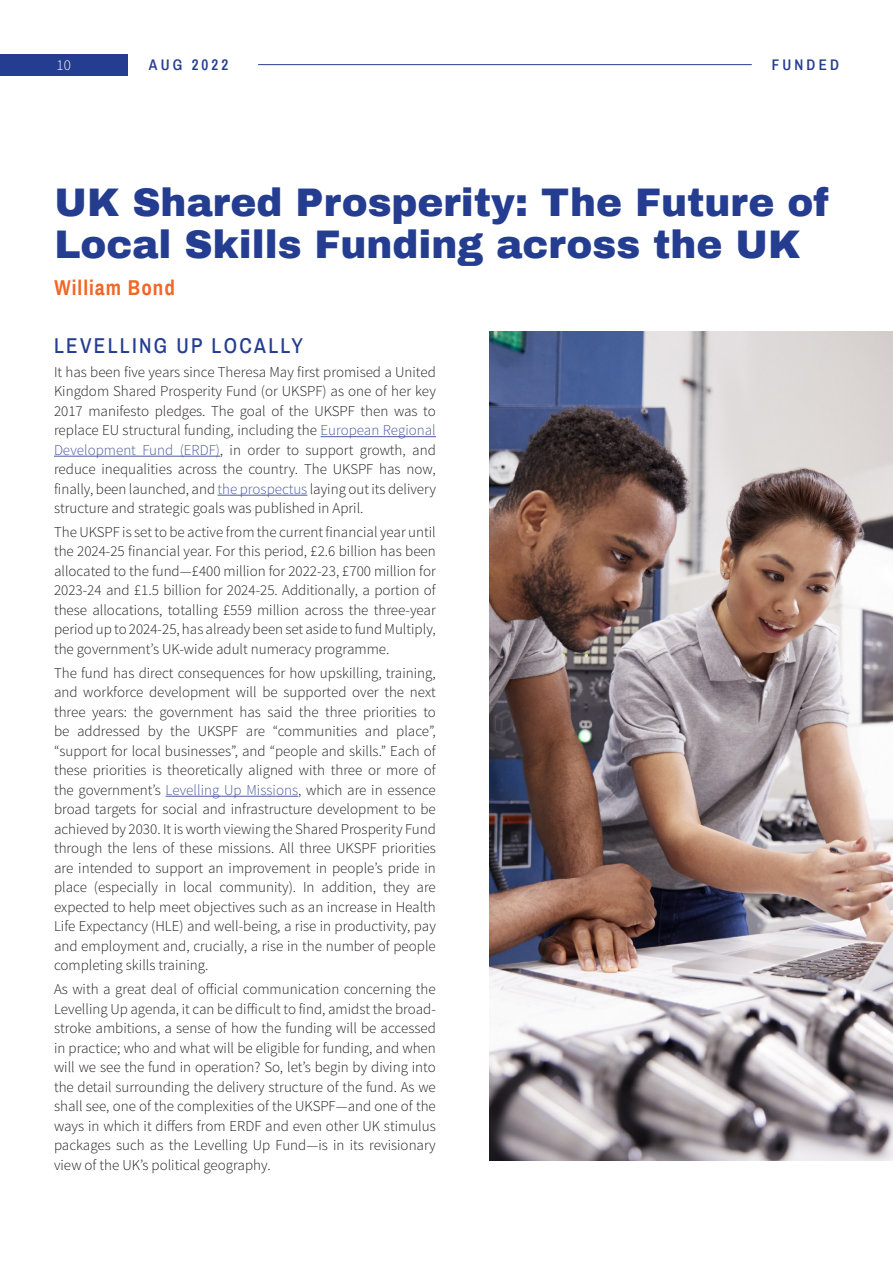
<style>
.page{position:relative;width:893px;height:1263px;background:#fff}
.page>*{position:absolute;margin:0;border:0;box-sizing:border-box;transform-origin:0 0}
.Article_Title{font:900 39px/42px "Archivo";color:#243d91}
.Article_Heading{font:500 21px "Archivo Narrow";letter-spacing:.11em;color:#243d91}
.Article_Author{font:700 21px "Archivo Narrow";letter-spacing:.05em;color:#f26627}
.Article_Pg{font:300 15px/19.5px "Source Sans Pro";color:#231f20;text-align:justify}
.t1{font:600 15px "Archivo Narrow";letter-spacing:.21em;color:#243d91}
.t2{font:300 15px "Source Sans Pro";color:#fff}
.s1{color:#4c59a0}
</style>
<div class="page">
<div style="left:0;top:54px;width:128px;height:21px;background:#243d91"></div>
<hr style="left:258px;top:64px;width:494px;height:1px;background:#243d91">
<hr style="left:321px;top:436px;width:115px;height:1px;background:#4c59a0">
<hr style="left:54px;top:456px;width:166px;height:1px;background:#4c59a0">
<hr style="left:218px;top:495px;width:89px;height:1px;background:#4c59a0">
<hr style="left:166px;top:796px;width:132px;height:1px;background:#4c59a0">
<img style="left:489px;top:331px;width:404px;height:829px">
<p class="t2" style="left:57px;top:56px;width:16px">10</p>
<p class="t1" style="left:149px;top:54px;width:81px">AUG 2022</p>
<p class="t1" style="left:772px;top:54px;width:68px">FUNDED</p>
<p class="Article_Title" style="left:55px;top:181px;width:776px">UK Shared Prosperity: The Future of<br>Local Skills Funding across the UK</p>
<p class="Article_Author" style="left:55px;top:273px;width:122px">William Bond</p>
<p class="Article_Heading" style="left:54px;top:331px;width:250px">LEVELLING UP LOCALLY</p>
<p class="Article_Pg" style="left:54px;top:362px;width:383px">It has been five years since Theresa May first promised a United Kingdom Shared Prosperity Fund (or UKSPF) as one of her key 2017 manifesto pledges. The goal of the UKSPF then was to replace EU structural funding, including the <span class="s1">European Regional Development Fund (ERDF)</span>, in order to support growth, and reduce inequalities across the country. The UKSPF has now, finally, been launched, and <span class="s1">the prospectus</span> laying out its delivery structure and strategic goals was published in April.</p>
<p class="Article_Pg" style="left:54px;top:522px;width:383px">The UKSPF is set to be active from the current financial year until the 2024-25 financial year. For this period, £2.6 billion has been allocated to the fund—£400 million for 2022-23, £700 million for 2023-24 and £1.5 billion for 2024-25. Additionally, a portion of these allocations, totalling £559 million across the three-year period up to 2024-25, has already been set aside to fund Multiply, the government’s UK-wide adult numeracy programme.</p>
<p class="Article_Pg" style="left:54px;top:663px;width:383px">The fund has direct consequences for how upskilling, training, and workforce development will be supported over the next three years: the government has said the three priorities to be addressed by the UKSPF are “communities and place”, “support for local businesses”, and “people and skills.” Each of these priorities is theoretically aligned with three or more of the government’s <span class="s1">Levelling Up Missions</span>, which are in essence broad targets for social and infrastructure development to be achieved by 2030. It is worth viewing the Shared Prosperity Fund through the lens of these missions. All three UKSPF priorities are intended to support an improvement in people’s pride in place (especially in local community). In addition, they are expected to help meet objectives such as an increase in Health Life Expectancy (HLE) and well-being, a rise in productivity, pay and employment and, crucially, a rise in the number of people completing skills training.</p>
<p class="Article_Pg" style="left:54px;top:979px;width:383px">As with a great deal of official communication concerning the Levelling Up agenda, it can be difficult to find, amidst the broad&shy;stroke ambitions, a sense of how the funding will be accessed in practice; who and what will be eligible for funding, and when will we see the fund in operation? So, let’s begin by diving into the detail surrounding the delivery structure of the fund. As we shall see, one of the complexities of the UKSPF—and one of the ways in which it differs from ERDF and even other UK stimulus packages such as the Levelling Up Fund—is in its revisionary view of the UK’s political geography.</p>
</div>
